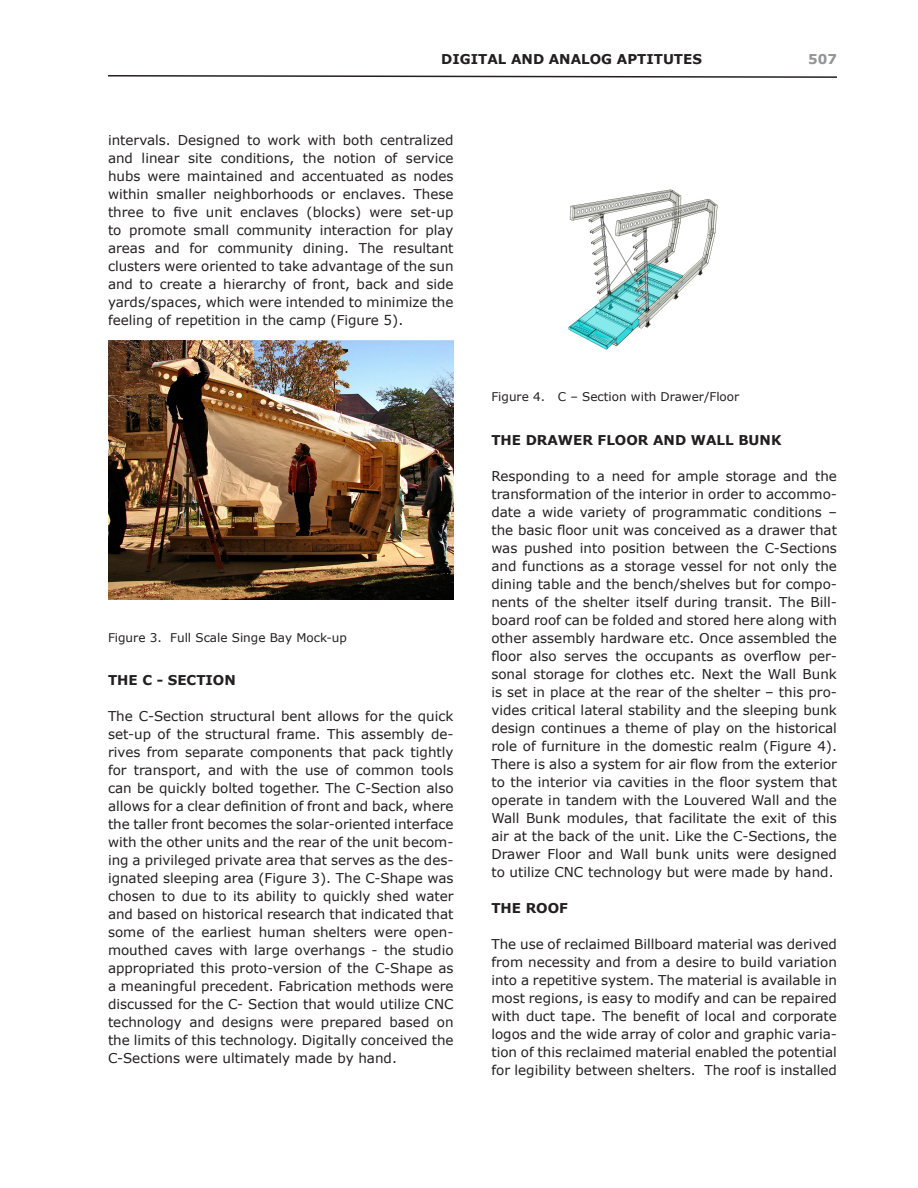
<style>
.page{position:relative;width:918px;height:1188px;background:#fff}
.page>*{position:absolute;margin:0;border:0;box-sizing:border-box;transform-origin:0 0}
.t1{font:13.5px/18px "Verdana";color:#231f20;text-align:justify}
.t2{font:700 13.5px "Verdana";color:#231f20}
.t3{font:700 13.5px "Verdana";color:#939598}
.t4{font:12px "Verdana";color:#231f20}
</style>
<div class="page">
<svg style="left:108px;top:75px;width:729px;height:3px"></svg>
<img style="left:568px;top:189px;width:150px;height:161px">
<img style="left:108px;top:340px;width:346px;height:260px">
<p class="t2" style="left:441px;top:51px;width:262px">DIGITAL AND ANALOG APTITUTES</p>
<p class="t3" style="left:808px;top:51px;width:30px">507</p>
<p class="t1" style="left:108px;top:131px;width:347px">intervals. Designed to work with both centralized and linear site conditions, the notion of service hubs were maintained and accentuated as nodes within smaller neighborhoods or enclaves. These three to five unit enclaves (blocks) were set-up to promote small community interaction for play areas and for community dining. The resultant clusters were oriented to take advantage of the sun and to create a hierarchy of front, back and side yards/spaces, which were intended to minimize the feeling of repetition in the camp (Figure 5).</p>
<p class="t4" style="left:108px;top:630px;width:241px">Figure 3. Full Scale Singe Bay Mock-up</p>
<p class="t2" style="left:108px;top:672px;width:129px">THE C - SECTION</p>
<p class="t1" style="left:108px;top:707px;width:347px">The C-Section structural bent allows for the quick set-up of the structural frame. This assembly de&shy;rives from separate components that pack tightly for transport, and with the use of common tools can be quickly bolted together. The C-Section also allows for a clear definition of front and back, where the taller front becomes the solar-oriented interface with the other units and the rear of the unit becom&shy;ing a privileged private area that serves as the des&shy;ignated sleeping area (Figure 3). The C-Shape was chosen to due to its ability to quickly shed water and based on historical research that indicated that some of the earliest human shelters were open&shy;mouthed caves with large overhangs - the studio appropriated this proto-version of the C-Shape as a meaningful precedent. Fabrication methods were discussed for the C- Section that would utilize CNC technology and designs were prepared based on the limits of this technology. Digitally conceived the C-Sections were ultimately made by hand.</p>
<p class="t4" style="left:491px;top:389px;width:249px">Figure 4. C – Section with Drawer/Floor</p>
<p class="t2" style="left:491px;top:432px;width:292px">THE DRAWER FLOOR AND WALL BUNK</p>
<p class="t1" style="left:491px;top:467px;width:347px">Responding to a need for ample storage and the transformation of the interior in order to accommo&shy;date a wide variety of programmatic conditions – the basic floor unit was conceived as a drawer that was pushed into position between the C-Sections and functions as a storage vessel for not only the dining table and the bench/shelves but for compo&shy;nents of the shelter itself during transit. The Bill&shy;board roof can be folded and stored here along with other assembly hardware etc. Once assembled the floor also serves the occupants as overflow per&shy;sonal storage for clothes etc. Next the Wall Bunk is set in place at the rear of the shelter – this pro&shy;vides critical lateral stability and the sleeping bunk design continues a theme of play on the historical role of furniture in the domestic realm (Figure 4).<br>There is also a system for air flow from the exterior to the interior via cavities in the floor system that operate in tandem with the Louvered Wall and the Wall Bunk modules, that facilitate the exit of this air at the back of the unit. Like the C-Sections, the Drawer Floor and Wall bunk units were designed to utilize CNC technology but were made by hand.</p>
<p class="t2" style="left:491px;top:900px;width:78px">THE ROOF</p>
<p class="t1" style="left:491px;top:935px;width:347px">The use of reclaimed Billboard material was derived from necessity and from a desire to build variation into a repetitive system. The material is available in most regions, is easy to modify and can be repaired with duct tape. The benefit of local and corporate logos and the wide array of color and graphic varia&shy;tion of this reclaimed material enabled the potential for legibility between shelters. The roof is installed</p>
</div>
